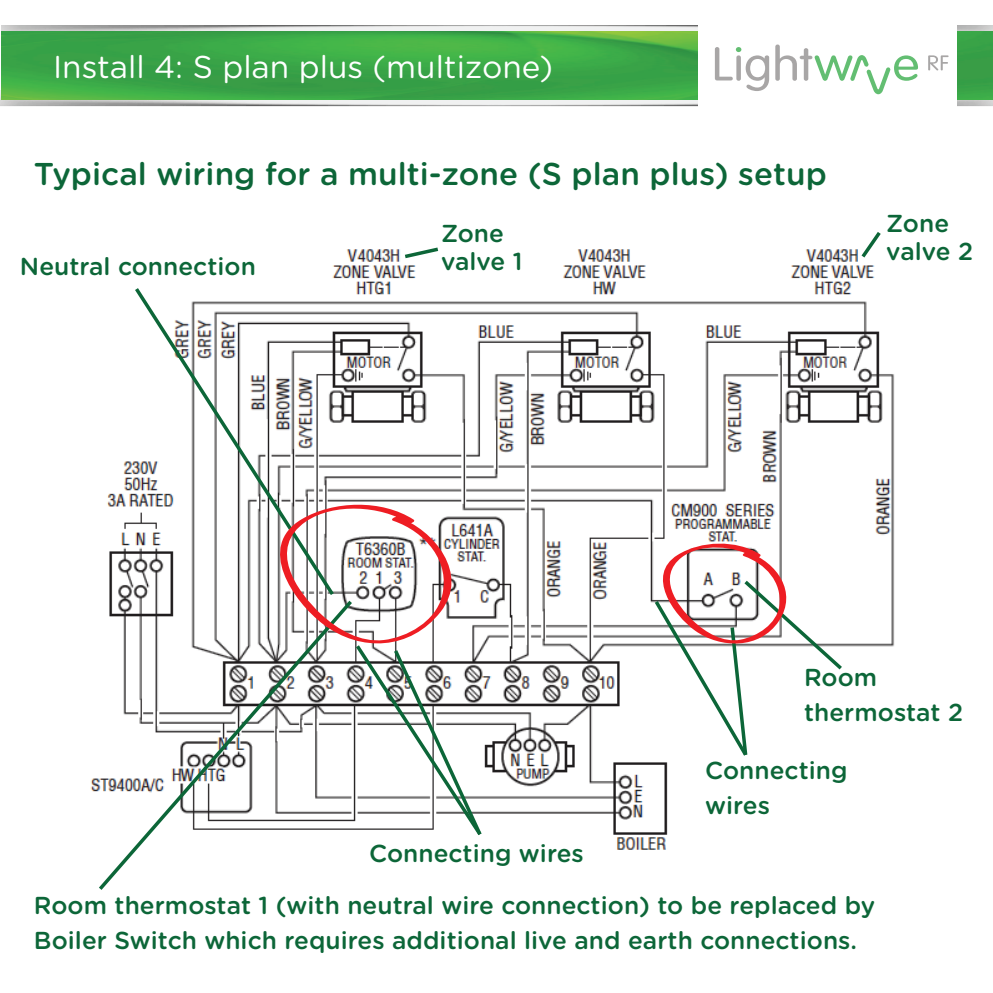
<style>
.page{position:relative;width:993px;height:993px;background:#fff}
.page>*{position:absolute;margin:0;border:0;box-sizing:border-box;transform-origin:0 0}
.t1{font:500 31.5px "Gotham Rounded";color:#0c6638}
.t2{font:31.5px "Gotham Rounded";color:#fff}
.t3{font:500 24.5px/35px "Gotham Rounded";color:#0c6638}
</style>
<div class="page">
<img style="left:90px;top:249px;width:805px;height:601px">
<svg style="left:95px;top:596px;width:260px;height:294px"></svg>
<svg style="left:132px;top:284px;width:205px;height:314px"></svg>
<svg style="left:645px;top:539px;width:200px;height:220px"></svg>
<svg style="left:255px;top:499px;width:229px;height:339px"></svg>
<svg style="left:857px;top:232px;width:26px;height:29px"></svg>
<svg style="left:401px;top:247px;width:41px;height:13px"></svg>
<img style="left:1px;top:90px;width:991px;height:17px">
<img style="left:2px;top:25px;width:990px;height:6px">
<img style="left:2px;top:31px;width:990px;height:68px">
<div style="left:698px;top:14px;width:258px;height:104px;background:#fff"></div>
<svg style="left:714px;top:47px;width:55px;height:44px"></svg>
<svg style="left:775px;top:45px;width:142px;height:49px"></svg>
<svg style="left:928px;top:55px;width:20px;height:15px"></svg>
<p class="t2" style="left:53px;top:45px;width:501px">Install 4: S plan plus (multizone)</p>
<p class="t1" style="left:34px;top:152px;width:794px">Typical wiring for a multi-zone (S plan plus) setup</p>
<p class="t3" style="left:20px;top:247px;width:237px">Neutral connection</p>
<p class="t3" style="left:441px;top:218px;width:83px;line-height:28px">Zone valve 1</p>
<p class="t3" style="left:886px;top:208px;width:88px;line-height:28px">Zone valve 2</p>
<p class="t3" style="left:369px;top:834px;width:216px">Connecting wires</p>
<p class="t3" style="left:803px;top:658px;width:160px">Room thermostat 2</p>
<p class="t3" style="left:705px;top:751px;width:144px">Connecting wires</p>
<p class="t3" style="left:34px;top:886px;width:842px">Room thermostat 1 (with neutral wire connection) to be replaced by<br>Boiler Switch which requires additional live and earth connections.</p>
</div>
